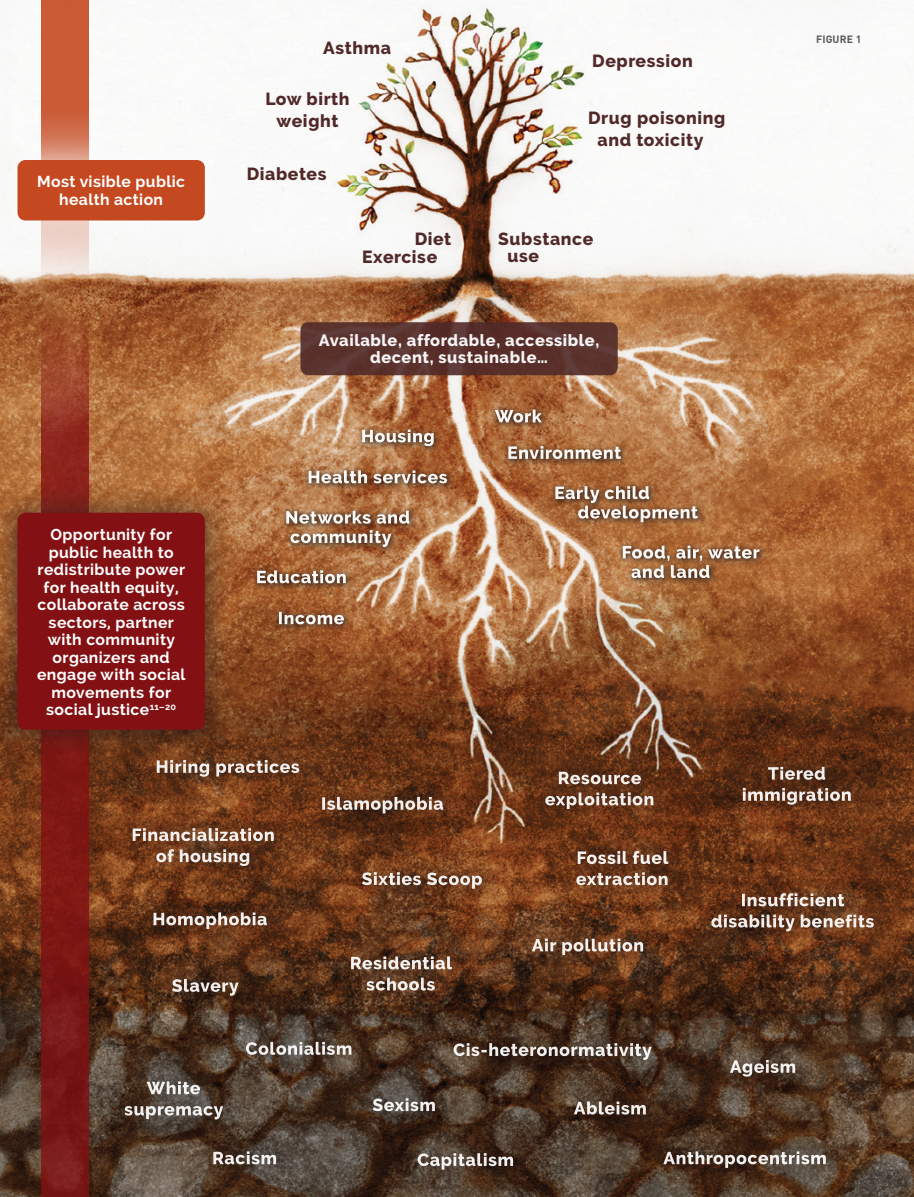
<style>
.page{position:relative;width:914px;height:1197px;background:#fff}
.page>*{position:absolute;margin:0;border:0;box-sizing:border-box;transform-origin:0 0}
.t1{font:800 17.5px/21.2px "Raleway";letter-spacing:.035em;color:#502928}
.t2{font:800 16.28px/17.7px "Raleway";letter-spacing:.035em;color:#fff;text-align:center}
.t3{font:700 15.75px/17.5px "Raleway";letter-spacing:.025em;color:#fff;text-align:center}
.t4{font:700 10.5px "DIN";letter-spacing:.01em;color:#57585a}
</style>
<div class="page">
<img style="left:0;top:0;width:914px;height:1197px">
<svg style="left:42px;top:0;width:47px;height:282px;background:#cf7151"></svg>
<svg style="left:42px;top:297px;width:47px;height:900px;background:#83231a"></svg>
<div style="left:285px;top:525px;width:114px;height:30px;background:#231f20;opacity:.8"></div>
<svg style="left:290px;top:531px;width:101px;height:16px"></svg>
<div style="left:281px;top:506px;width:135px;height:25px;background:#231f20;opacity:.8"></div>
<svg style="left:286px;top:511px;width:123px;height:13px"></svg>
<div style="left:0;top:129px;width:236px;height:122px;background:#fff;opacity:.6"></div>
<div style="left:18px;top:160px;width:187px;height:61px;background:#c54920;border-radius:8px"></div>
<div style="left:0;top:482px;width:236px;height:278px;background:#231f20;opacity:.7"></div>
<div style="left:18px;top:513px;width:187px;height:217px;background:#831013;border-radius:8px"></div>
<div style="left:116px;top:1089px;width:131px;height:46px;background:#231f20;opacity:.8"></div>
<svg style="left:124px;top:1106px;width:99px;height:13px"></svg>
<div style="left:138px;top:1064px;width:86px;height:48px;background:#231f20;opacity:.8"></div>
<svg style="left:146px;top:1081px;width:54px;height:13px"></svg>
<div style="left:409px;top:1137px;width:129px;height:49px;background:#231f20;opacity:.8"></div>
<svg style="left:417px;top:1153px;width:96px;height:17px;background:#7d726a"></svg>
<div style="left:445px;top:1027px;width:230px;height:49px;background:#231f20;opacity:.8"></div>
<svg style="left:453px;top:1043px;width:198px;height:17px;background:#76685f"></svg>
<div style="left:237px;top:1025px;width:139px;height:47px;background:#231f20;opacity:.8"></div>
<svg style="left:246px;top:1042px;width:105px;height:13px"></svg>
<div style="left:364px;top:1082px;width:96px;height:46px;background:#231f20;opacity:.8"></div>
<svg style="left:373px;top:1098px;width:62px;height:13px"></svg>
<div style="left:204px;top:1135px;width:97px;height:46px;background:#231f20;opacity:.8"></div>
<svg style="left:213px;top:1151px;width:63px;height:13px"></svg>
<div style="left:565px;top:1085px;width:106px;height:47px;background:#231f20;opacity:.8"></div>
<svg style="left:574px;top:1102px;width:71px;height:13px"></svg>
<div style="left:721px;top:1044px;width:99px;height:49px;background:#231f20;opacity:.8"></div>
<svg style="left:730px;top:1060px;width:65px;height:17px"></svg>
<div style="left:655px;top:1135px;width:195px;height:49px;background:#231f20;opacity:.8"></div>
<svg style="left:663px;top:1151px;width:162px;height:17px;background:#7c6e65"></svg>
<div style="left:147px;top:744px;width:176px;height:49px;background:#231f20;opacity:.8"></div>
<svg style="left:157px;top:760px;width:142px;height:17px;background:#8f705d"></svg>
<div style="left:148px;top:833px;width:126px;height:50px;background:#231f20;opacity:.8"></div>
<svg style="left:156px;top:859px;width:93px;height:7px"></svg>
<div style="left:123px;top:811px;width:175px;height:48px;background:#231f20;opacity:.8"></div>
<svg style="left:133px;top:828px;width:141px;height:13px;background:#a58674"></svg>
<div style="left:353px;top:856px;width:153px;height:49px;background:#231f20;opacity:.8"></div>
<svg style="left:362px;top:872px;width:120px;height:17px;background:#93735f"></svg>
<div style="left:358px;top:962px;width:101px;height:46px;background:#231f20;opacity:.8"></div>
<svg style="left:366px;top:987px;width:69px;height:4px"></svg>
<div style="left:342px;top:940px;width:134px;height:47px;background:#231f20;opacity:.8"></div>
<svg style="left:351px;top:956px;width:101px;height:13px"></svg>
<div style="left:163px;top:962px;width:99px;height:50px;background:#231f20;opacity:.8"></div>
<svg style="left:172px;top:979px;width:66px;height:17px"></svg>
<div style="left:313px;top:780px;width:155px;height:50px;background:#231f20;opacity:.8"></div>
<svg style="left:322px;top:797px;width:121px;height:16px;background:#907364"></svg>
<div style="left:702px;top:897px;width:196px;height:51px;background:#231f20;opacity:.8"></div>
<svg style="left:711px;top:914px;width:162px;height:17px"></svg>
<div style="left:732px;top:876px;width:136px;height:48px;background:#231f20;opacity:.8"></div>
<svg style="left:742px;top:893px;width:102px;height:13px"></svg>
<div style="left:733px;top:771px;width:143px;height:50px;background:#231f20;opacity:.8"></div>
<svg style="left:742px;top:788px;width:108px;height:17px"></svg>
<div style="left:760px;top:750px;width:89px;height:47px;background:#231f20;opacity:.8"></div>
<svg style="left:768px;top:767px;width:57px;height:13px"></svg>
<div style="left:523px;top:922px;width:145px;height:49px;background:#231f20;opacity:.8"></div>
<svg style="left:532px;top:939px;width:111px;height:16px;background:#927664"></svg>
<div style="left:567px;top:856px;width:125px;height:46px;background:#231f20;opacity:.8"></div>
<svg style="left:576px;top:882px;width:91px;height:3px"></svg>
<div style="left:568px;top:834px;width:124px;height:48px;background:#231f20;opacity:.8"></div>
<svg style="left:577px;top:851px;width:91px;height:13px"></svg>
<div style="left:144px;top:896px;width:148px;height:49px;background:#231f20;opacity:.8"></div>
<svg style="left:153px;top:912px;width:114px;height:17px;background:#896e5f"></svg>
<div style="left:536px;top:776px;width:142px;height:49px;background:#231f20;opacity:.8"></div>
<svg style="left:545px;top:793px;width:108px;height:16px"></svg>
<div style="left:549px;top:755px;width:116px;height:47px;background:#231f20;opacity:.8"></div>
<svg style="left:559px;top:772px;width:82px;height:12px"></svg>
<div style="left:300px;top:322px;width:317px;height:53px;background:linear-gradient(to bottom,#5a322e,#5b322d);border-radius:8px"></div>
<div style="left:573px;top:500px;width:132px;height:30px;background:#231f20;opacity:.8"></div>
<div style="left:550px;top:481px;width:106px;height:30px;background:#231f20;opacity:.8"></div>
<svg style="left:555px;top:486px;width:142px;height:36px;background:#a97f61"></svg>
<div style="left:503px;top:441px;width:125px;height:26px;background:#231f20;opacity:.8"></div>
<svg style="left:508px;top:446px;width:113px;height:13px"></svg>
<div style="left:490px;top:404px;width:59px;height:26px;background:#231f20;opacity:.8"></div>
<svg style="left:495px;top:410px;width:47px;height:13px"></svg>
<div style="left:357px;top:424px;width:84px;height:30px;background:#231f20;opacity:.8"></div>
<svg style="left:362px;top:429px;width:71px;height:17px"></svg>
<div style="left:303px;top:465px;width:151px;height:26px;background:#231f20;opacity:.8"></div>
<svg style="left:308px;top:470px;width:139px;height:13px"></svg>
<div style="left:252px;top:565px;width:101px;height:26px;background:#231f20;opacity:.8"></div>
<svg style="left:257px;top:570px;width:89px;height:13px"></svg>
<div style="left:274px;top:607px;width:77px;height:25px;background:#231f20;opacity:.8"></div>
<svg style="left:279px;top:612px;width:65px;height:12px"></svg>
<div style="left:626px;top:560px;width:91px;height:26px;background:#231f20;opacity:.8"></div>
<div style="left:617px;top:540px;width:150px;height:28px;background:#231f20;opacity:.8"></div>
<svg style="left:623px;top:546px;width:136px;height:32px"></svg>
<p class="t3" style="left:37px;top:173px;width:149px">Most visible public health action</p>
<p class="t1" style="left:323px;top:37px;width:69px">Asthma</p>
<p class="t1" style="left:265px;top:89px;width:86px;text-align:center">Low birth weight</p>
<p class="t1" style="left:247px;top:163px;width:81px">Diabetes</p>
<p class="t1" style="left:592px;top:50px;width:102px">Depression</p>
<p class="t1" style="left:597px;top:108px;width:129px;text-indent:-9px">Drug poisoning and toxicity</p>
<p class="t1" style="left:362px;top:229px;width:91px;line-height:18.4px;text-indent:52px">Diet<br>Exercise</p>
<p class="t1" style="left:507px;top:230px;width:87px;line-height:17.7px;text-indent:-9px">Substance use</p>
<p class="t2" style="left:319px;top:331px;width:282px">Available, affordable, accessible, decent, sustainable…</p>
<p class="t3" style="left:37px;top:526px;width:150px">Opportunity for public health to redistribute power for health equity, collaborate across sectors, partner with community organizers and engage with social movements for social justice<sup>11–20</sup></p>
<p class="t4" style="left:816px;top:33px;width:47px">FIGURE 1</p>
</div>
